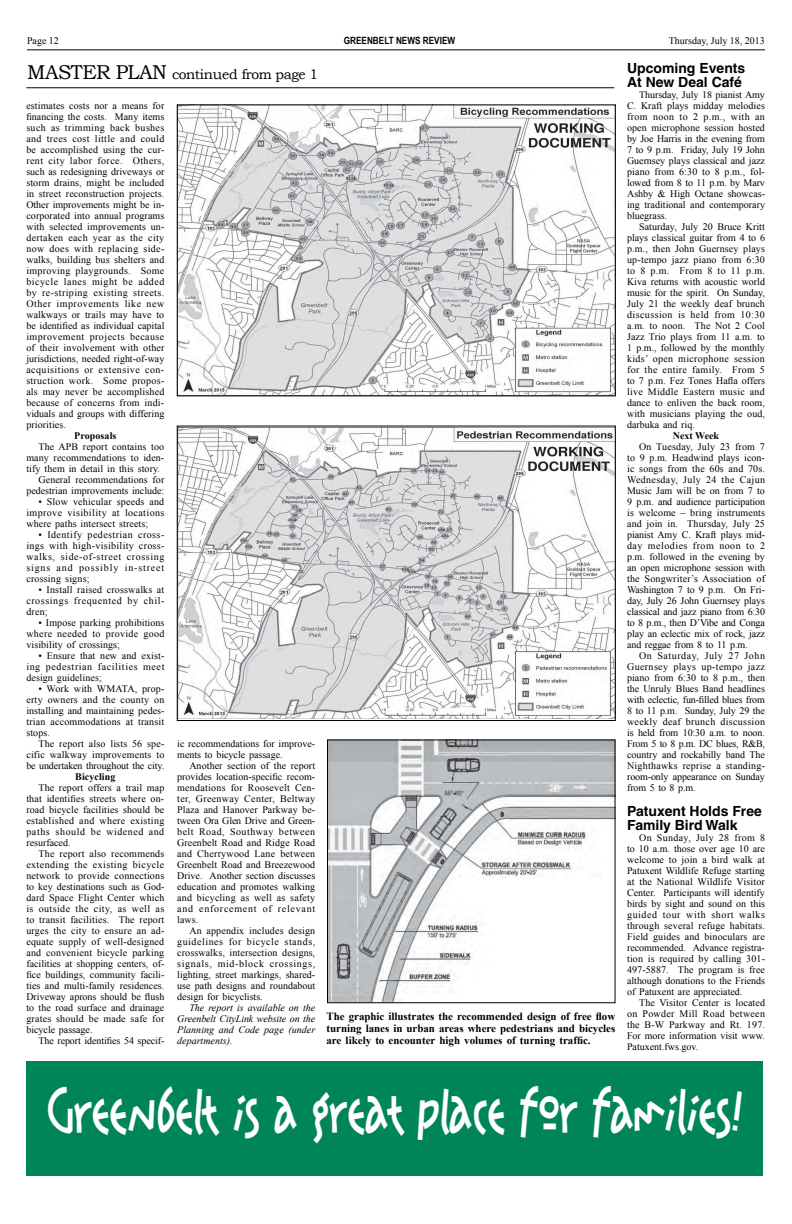
<style>
.page{position:relative;width:792px;height:1224px;background:#fff}
.page>*{position:absolute;margin:0;border:0;box-sizing:border-box;transform-origin:0 0}
.t1{font:53.2px "Amazon";color:#fff;scale:.77 1}
.t2{font:700 14px/14px "Helvetica";color:#000}
.t3{font:13.9px "Bookman Old Style";letter-spacing:-.03em;color:#000}
.t4{font:700 11px/12px "Times New Roman";color:#000;text-align:justify}
.t5{font:10px/11px "Times New Roman";letter-spacing:.01em;color:#000;text-align:justify}
.t6{font:italic 10px/11px "Times New Roman";color:#000;text-align:justify}
.t7{font:10px "Times New Roman";letter-spacing:-.01em;color:#000}
.t8{font:700 10px "Times New Roman";letter-spacing:.01em;color:#000}
.t9{font:700 10px "Arial Narrow";color:#000}
.s1{font-size:20px}
</style>
<div class="page">
<hr style="left:27px;top:49px;width:738px;height:1px;background:#000">
<div style="left:26px;top:1061px;width:737px;height:114px;background:#008559"></div>
<hr style="left:26px;top:87px;width:588px;height:1px;background:#000">
<img style="left:179px;top:107px;width:435px;height:287px">
<div style="left:177px;top:105px;width:439px;height:291px;border:1px solid #000"></div>
<img style="left:179px;top:428px;width:435px;height:291px">
<div style="left:177px;top:426px;width:439px;height:295px;border:1px solid #000"></div>
<img style="left:329px;top:742px;width:284px;height:259px">
<div style="left:327px;top:740px;width:288px;height:263px;border:1px solid #000"></div>
<p class="t5" style="left:27px;top:35px;width:33px">Page 12</p>
<p class="t9" style="left:344px;top:32px;width:113px">GREENBELT NEWS REVIEW</p>
<p class="t5" style="left:669px;top:35px;width:98px">Thursday, July 18, 2013</p>
<h3 class="t3" style="left:27px;top:65px;width:292px"><span class="s1">MASTER PLAN</span> continued from page 1</h3>
<p class="t5" style="left:26px;top:100px;width:140px">estimates costs nor a means for financing the costs. Many items such as trimming back bushes and trees cost little and could be accomplished using the cur&shy;rent city labor force. Others, such as redesigning driveways or storm drains, might be included in street reconstruction projects.<br>Other improvements might be in&shy;corporated into annual programs with selected improvements un&shy;dertaken each year as the city now does with replacing side&shy;walks, building bus shelters and improving playgrounds. Some bicycle lanes might be added by re-striping existing streets.<br>Other improvements like new walkways or trails may have to be identified as individual capital improvement projects because of their involvement with other jurisdictions, needed right-of-way acquisitions or extensive con&shy;struction work. Some propos&shy;als may never be accomplished because of concerns from indi&shy;viduals and groups with differing priorities.</p>
<p class="t8" style="left:74px;top:429px;width:44px">Proposals</p>
<p class="t5" style="left:38px;top:441px;width:127px">The APB report contains too</p>
<p class="t5" style="left:26px;top:452px;width:139px">many recommendations to iden-</p>
<p class="t5" style="left:26px;top:463px;width:135px">tify them in detail in this story.</p>
<p class="t5" style="left:38px;top:474px;width:127px">General recommendations for</p>
<p class="t5" style="left:26px;top:485px;width:140px">pedestrian improvements include:</p>
<p class="t5" style="left:26px;top:496px;width:140px;text-indent:12px">• Slow vehicular speeds and improve visibility at locations where paths intersect streets;</p>
<p class="t5" style="left:26px;top:529px;width:140px;text-indent:12px">• Identify pedestrian cross&shy;ings with high-visibility cross&shy;walks, side-of-street crossing signs and possibly in-street crossing signs;</p>
<p class="t5" style="left:26px;top:584px;width:140px;text-indent:12px">• Install raised crosswalks at crossings frequented by chil&shy;dren;</p>
<p class="t5" style="left:26px;top:617px;width:139px;text-indent:12px">• Impose parking prohibitions where needed to provide good visibility of crossings;</p>
<p class="t5" style="left:26px;top:650px;width:140px;text-indent:12px">• Ensure that new and exist&shy;ing pedestrian facilities meet design guidelines;</p>
<p class="t5" style="left:26px;top:683px;width:140px;text-indent:12px">• Work with WMATA, prop&shy;erty owners and the county on installing and maintaining pedes&shy;trian accommodations at transit stops.</p>
<p class="t5" style="left:26px;top:738px;width:139px;text-indent:12px">The report also lists 56 spe&shy;cific walkway improvements to be undertaken throughout the city.</p>
<p class="t8" style="left:75px;top:770px;width:42px">Bicycling</p>
<p class="t5" style="left:26px;top:782px;width:140px;text-indent:12px">The report offers a trail map that identifies streets where on&shy;road bicycle facilities should be established and where existing paths should be widened and resurfaced.</p>
<p class="t5" style="left:26px;top:848px;width:140px;text-indent:12px">The report also recommends extending the existing bicycle network to provide connections to key destinations such as God&shy;dard Space Flight Center which is outside the city, as well as to transit facilities. The report urges the city to ensure an ad&shy;equate supply of well-designed and convenient bicycle parking facilities at shopping centers, of&shy;fice buildings, community facili&shy;ties and multi-family residences.<br>Driveway aprons should be flush to the road surface and drainage grates should be made safe for bicycle passage.</p>
<p class="t7" style="left:38px;top:1034px;width:127px">The report identifies 54 specif-</p>
<p class="t5" style="left:177px;top:738px;width:139px">ic recommendations for improve&shy;ments to bicycle passage.</p>
<p class="t5" style="left:177px;top:760px;width:140px;text-indent:12px">Another section of the report provides location-specific recom&shy;mendations for Roosevelt Cen&shy;ter, Greenway Center, Beltway Plaza and Hanover Parkway be&shy;tween Ora Glen Drive and Green&shy;belt Road, Southway between Greenbelt Road and Ridge Road and Cherrywood Lane between Greenbelt Road and Breezewood Drive. Another section discusses education and promotes walking and bicycling as well as safety and enforcement of relevant laws.</p>
<p class="t5" style="left:177px;top:925px;width:140px;text-indent:12px">An appendix includes design guidelines for bicycle stands, crosswalks, intersection designs, signals, mid-block crossings, lighting, street markings, shared&shy;use path designs and roundabout design for bicyclists.</p>
<p class="t6" style="left:177px;top:1002px;width:140px;text-indent:12px">The report is available on the Greenbelt CityLink website on the Planning and Code page (under departments).</p>
<p class="t4" style="left:327px;top:1010px;width:290px">The graphic illustrates the recommended design of free flow turning lanes in urban areas where pedestrians and bicycles are likely to encounter high volumes of turning traffic.</p>
<h2 class="t2" style="left:627px;top:61px;width:120px">Upcoming Events<br>At New Deal Café</h2>
<p class="t5" style="left:627px;top:89px;width:139px;text-indent:12px">Thursday, July 18 pianist Amy C. Kraft plays midday melodies from noon to 2 p.m., with an open microphone session hosted by Joe Harris in the evening from 7 to 9 p.m. Friday, July 19 John Guernsey plays classical and jazz piano from 6:30 to 8 p.m., fol&shy;lowed from 8 to 11 p.m. by Marv Ashby &amp; High Octane showcas&shy;ing traditional and contemporary bluegrass.</p>
<p class="t5" style="left:627px;top:221px;width:139px;text-indent:12px">Saturday, July 20 Bruce Kritt plays classical guitar from 4 to 6 p.m., then John Guernsey plays up-tempo jazz piano from 6:30 to 8 p.m. From 8 to 11 p.m.<br>Kiva returns with acoustic world music for the spirit. On Sunday, July 21 the weekly deaf brunch discussion is held from 10:30 a.m. to noon. The Not 2 Cool Jazz Trio plays from 11 a.m. to 1 p.m., followed by the monthly kids’ open microphone session for the entire family. From 5 to 7 p.m. Fez Tones Hafla offers live Middle Eastern music and dance to enliven the back room, with musicians playing the oud, darbuka and riq.</p>
<p class="t8" style="left:673px;top:429px;width:48px">Next Week</p>
<p class="t5" style="left:627px;top:441px;width:139px;text-indent:12px">On Tuesday, July 23 from 7 to 9 p.m. Headwind plays icon&shy;ic songs from the 60s and 70s.<br>Wednesday, July 24 the Cajun Music Jam will be on from 7 to 9 p.m. and audience participation is welcome – bring instruments and join in. Thursday, July 25 pianist Amy C. Kraft plays mid&shy;day melodies from noon to 2 p.m. followed in the evening by an open microphone session with the Songwriter’s Association of Washington 7 to 9 p.m. On Fri&shy;day, July 26 John Guernsey plays classical and jazz piano from 6:30 to 8 p.m., then D’Vibe and Conga play an eclectic mix of rock, jazz and reggae from 8 to 11 p.m.</p>
<p class="t5" style="left:627px;top:650px;width:139px;text-indent:12px">On Saturday, July 27 John Guernsey plays up-tempo jazz piano from 6:30 to 8 p.m., then the Unruly Blues Band headlines with eclectic, fun-filled blues from 8 to 11 p.m. Sunday, July 29 the weekly deaf brunch discussion is held from 10:30 a.m. to noon.<br>From 5 to 8 p.m. DC blues, R&amp;B, country and rockabilly band The Nighthawks reprise a standing&shy;room-only appearance on Sunday from 5 to 8 p.m.</p>
<h2 class="t2" style="left:627px;top:804px;width:136px">Patuxent Holds Free<br>Family Bird Walk</h2>
<p class="t5" style="left:627px;top:832px;width:139px;text-indent:12px">On Sunday, July 28 from 8 to 10 a.m. those over age 10 are welcome to join a bird walk at Patuxent Wildlife Refuge starting at the National Wildlife Visitor Center. Participants will identify birds by sight and sound on this guided tour with short walks through several refuge habitats.<br>Field guides and binoculars are recommended. Advance registra&shy;tion is required by calling 301- 497-5887. The program is free although donations to the Friends of Patuxent are appreciated.</p>
<p class="t5" style="left:627px;top:997px;width:139px;text-indent:12px">The Visitor Center is located on Powder Mill Road between the B-W Parkway and Rt. 197.<br>For more information visit www.<br>Patuxent.fws.gov.</p>
<h1 class="t1" style="left:48px;top:1086px;width:903px">Greenbelt is a great place for families!</h1>
</div>
